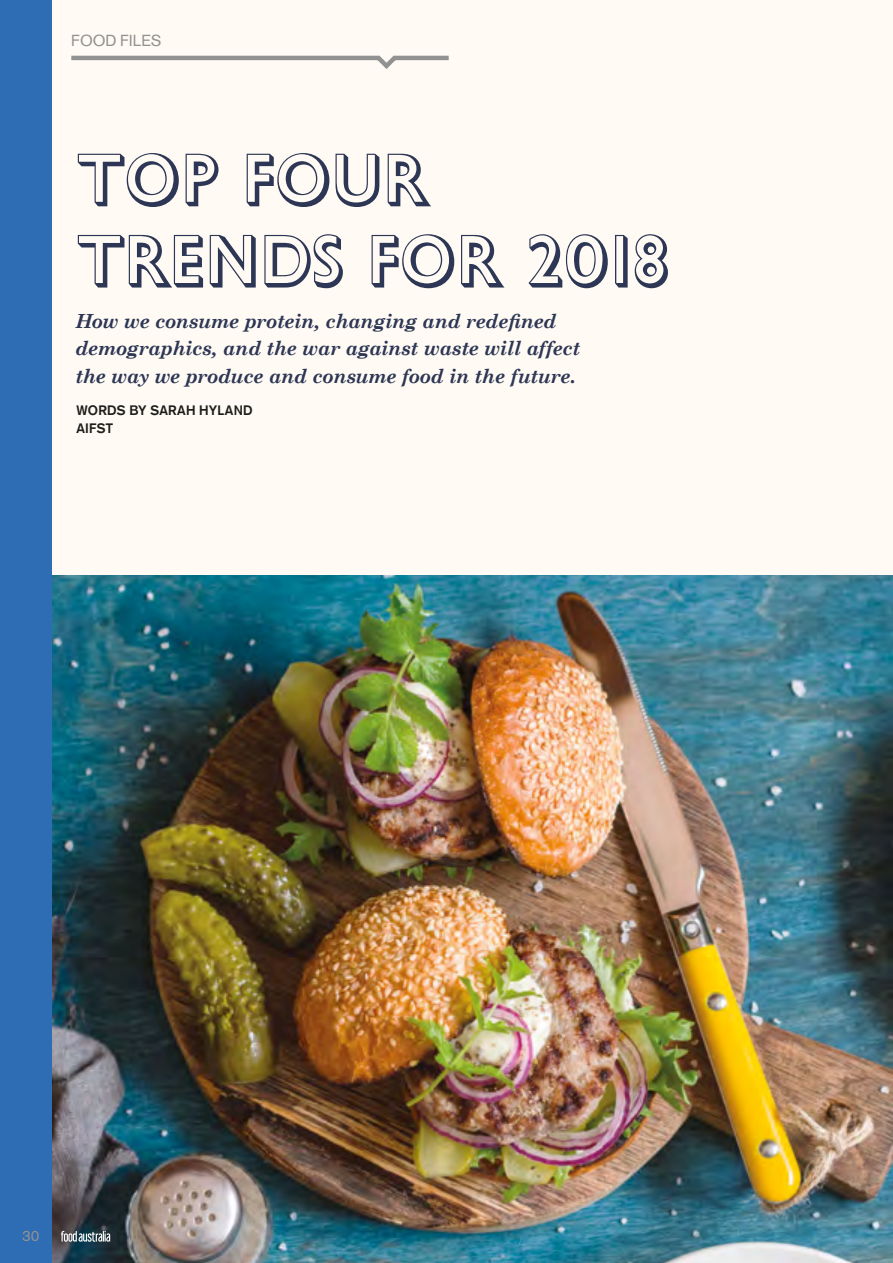
<style>
.page{position:relative;width:893px;height:1263px;background:#fff}
.page>*{position:absolute;margin:0;border:0;box-sizing:border-box;transform-origin:0 0}
.t1{font:69.9px/81.2px "Gill Sans MT Shadow";letter-spacing:-.005em;color:#2d3654}
.t2{font:italic 700 19.5px/27.2px "Century Schoolbook";letter-spacing:-.025em;color:#2d3654}
.t3{font:15.75px "Akzidenz Grotesk";letter-spacing:-.02em;color:#929292}
.t4{font:15px "Akzidenz Grotesk Std";color:#929292}
.t5{font:700 13.5px/18px "Akzidenz Grotesk";letter-spacing:.015em;color:#1d1d1b}
</style>
<div class="page">
<div style="left:0;top:0;width:893px;height:575px;background:#fffbf4"></div>
<img style="left:51px;top:575px;width:842px;height:688px">
<div style="left:0;top:0;width:51px;height:1263px;background:#2e6cb4"></div>
<hr style="left:892px;top:129px;width:1px;height:249px;background:#2e6cb4">
<svg style="left:71px;top:55px;width:378px;height:14px"></svg>
<svg style="left:61px;top:1231px;width:49px;height:11px"></svg>
<p class="t3" style="left:71px;top:32px;width:91px">FOOD FILES</p>
<h1 class="t1" style="left:77px;top:139px;width:596px">TOP FOUR<br>TRENDS FOR 2018</h1>
<p class="t2" style="left:75px;top:307px;width:506px">How we consume protein, changing and redefined demographics, and the war against waste will affect the way we produce and consume food in the future.</p>
<p class="t5" style="left:77px;top:401px;width:178px">WORDS BY SARAH HYLAND<br>AIFST</p>
<p class="t4" style="left:22px;top:1227px;width:19px">30</p>
</div>
